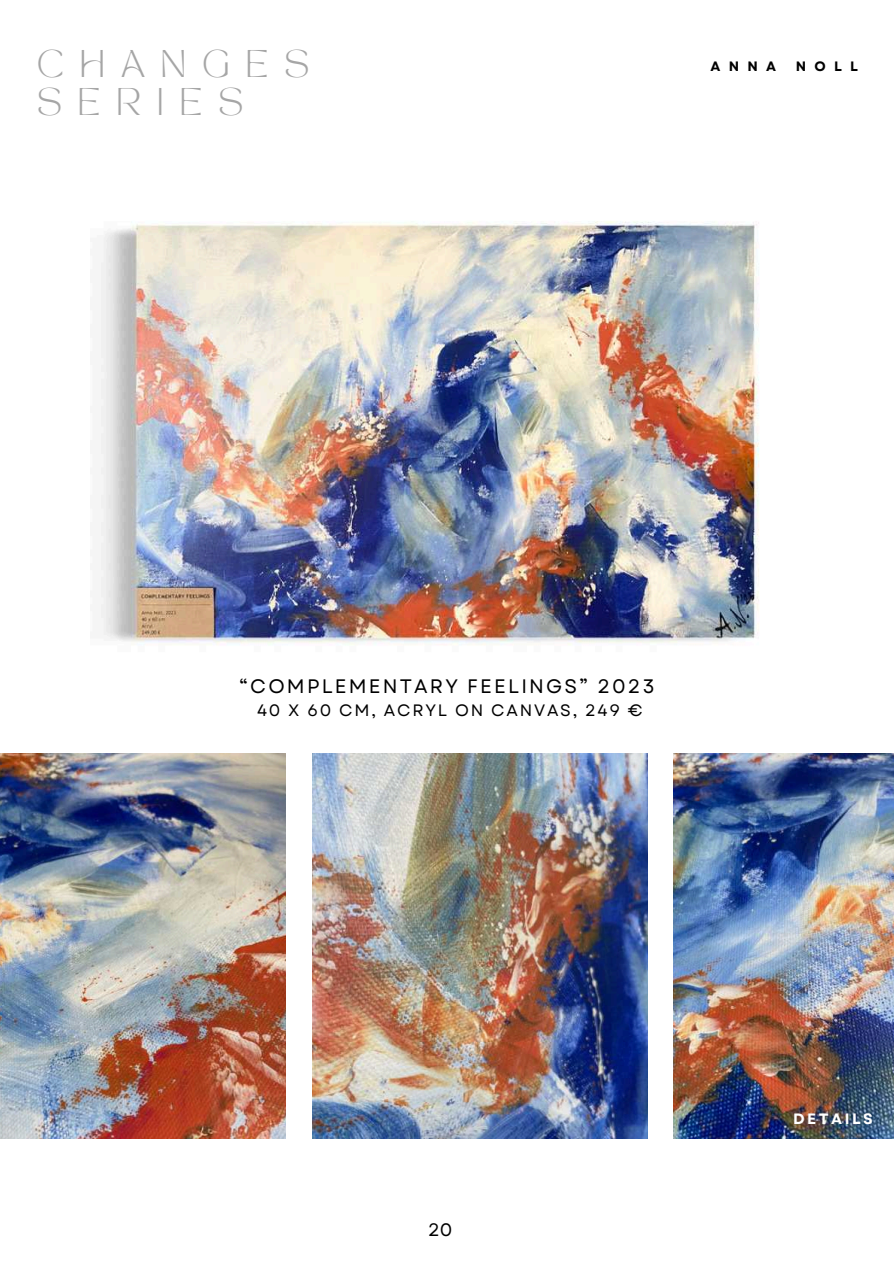
<style>
.page{position:relative;width:894px;height:1264px;background:#fff}
.page>*{position:absolute;margin:0;border:0;box-sizing:border-box;transform-origin:0 0}
.t1{font:27px/37.2px "TAN MONCHERI Regular";letter-spacing:.6em;color:#a6a6a6}
.t2{font:19.5px "Garet";letter-spacing:.11em;color:#000}
.t3{font:18px "Garet";color:#000}
.t4{font:16.5px "Garet";letter-spacing:.11em;color:#000}
.t5{font:700 15px "Garet";letter-spacing:.165em;color:#fff}
.t6{font:700 13.65px "Garet";letter-spacing:.61em;color:#000}
</style>
<div class="page">
<img style="left:101px;top:221px;width:658px;height:554px">
<img style="left:673px;top:753px;width:220px;height:385px">
<img style="left:0;top:753px;width:286px;height:385px">
<img style="left:312px;top:753px;width:334px;height:385px">
<h1 class="t1" style="left:37px;top:47px;width:273px">CHANGES<br>SERIES</h1>
<p class="t6" style="left:710px;top:58px;width:67px">ANNA</p>
<p class="t6" style="left:795px;top:58px;width:64px">NOLL</p>
<p class="t2" style="left:239px;top:674px;width:416px">&lt;COMPLEMENTARY FEELINGS= 2023</p>
<p class="t4" style="left:257px;top:700px;width:387px">40 X 60 CM, ACRYL ON CANVAS, 249 €</p>
<p class="t3" style="left:428px;top:1218px;width:26px">20</p>
<p class="t5" style="left:793px;top:1109px;width:81px">DETAILS</p>
</div>
